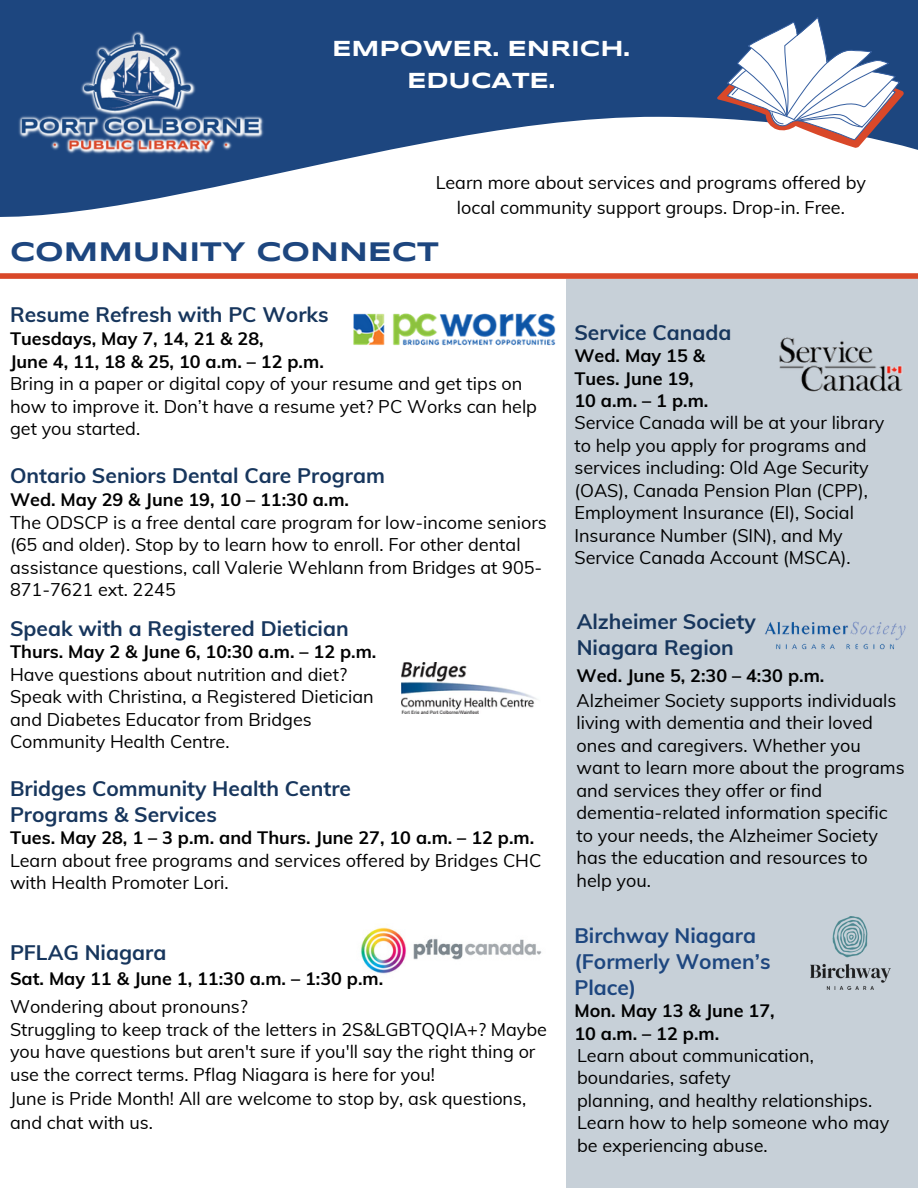
<style>
.page{position:relative;width:918px;height:1188px;background:#fff}
.page>*{position:absolute;margin:0;border:0;box-sizing:border-box;transform-origin:0 0}
.t1{font:700 27.75px "Syncopate";color:#1d467f}
.t2{font:700 22.5px/31.5px "Syncopate";color:#fff;text-align:center}
.t3{font:700 21px/25.8px "Muli";color:#17365d}
.t4{font:700 21px/25.8px "Muli";color:#1d467f}
.t5{font:18px/22.5px "Muli";color:#000}
.t6{font:700 18px/22.5px "Muli";color:#000}
</style>
<div class="page">
<div style="left:566px;top:0;width:352px;height:1188px;background:#c7d0d8"></div>
<svg style="left:0;top:187px;width:918px;height:86px"></svg>
<svg style="left:0;top:0;width:918px;height:187px;background:#5977a1"></svg>
<svg style="left:717px;top:17px;width:187px;height:131px;background:#a7aec2"></svg>
<img style="left:17px;top:29px;width:248px;height:126px">
<div style="left:0;top:273px;width:918px;height:6px;background:#d94829"></div>
<img style="left:354px;top:313px;width:201px;height:33px">
<img style="left:401px;top:663px;width:136px;height:50px">
<img style="left:779px;top:337px;width:124px;height:55px">
<img style="left:811px;top:916px;width:79px;height:73px">
<img style="left:361px;top:927px;width:181px;height:47px">
<img style="left:765px;top:621px;width:141px;height:29px">
<p class="t2" style="left:332px;top:34px;width:299px">EMPOWER. ENRICH.<br>EDUCATE.</p>
<p class="t5" style="left:436px;top:171px;width:432px">Learn more about services and programs offered by</p>
<h3 class="t5" style="left:457px;top:196px;width:390px">local community support groups. Drop-in. Free.</h3>
<p class="t1" style="left:10px;top:240px;width:430px">COMMUNITY CONNECT</p>
<p class="t3" style="left:10px;top:301px;width:320px">Resume Refresh with PC Works</p>
<p class="t6" style="left:10px;top:327px;width:255px">Tuesdays, May 7, 14, 21 &amp; 28,</p>
<h2 class="t6" style="left:10px;top:350px;width:315px">June 4, 11, 18 &amp; 25, 10 a.m. – 12 p.m.</h2>
<p class="t5" style="left:10px;top:372px;width:529px">Bring in a paper or digital copy of your resume and get tips on how to improve it. Don’t have a resume yet? PC Works can help get you started.</p>
<h3 class="t3" style="left:10px;top:463px;width:377px">Ontario Seniors Dental Care Program</h3>
<p class="t6" style="left:10px;top:488px;width:341px">Wed. May 29 &amp; June 19, 10 – 11:30 a.m.</p>
<p class="t5" style="left:10px;top:511px;width:538px">The ODSCP is a free dental care program for low-income seniors (65 and older). Stop by to learn how to enroll. For other dental assistance questions, call Valerie Wehlann from Bridges at 905- 871-7621 ext. 2245</p>
<p class="t3" style="left:10px;top:615px;width:340px">Speak with a Registered Dietician</p>
<p class="t6" style="left:10px;top:640px;width:368px">Thurs. May 2 &amp; June 6, 10:30 a.m. – 12 p.m.</p>
<p class="t5" style="left:10px;top:663px;width:365px">Have questions about nutrition and diet?<br>Speak with Christina, a Registered Dietician and Diabetes Educator from Bridges Community Health Centre.</p>
<p class="t3" style="left:10px;top:775px;width:343px">Bridges Community Health Centre<br>Programs &amp; Services</p>
<h3 class="t6" style="left:10px;top:826px;width:526px">Tues. May 28, 1 – 3 p.m. and Thurs. June 27, 10 a.m. – 12 p.m.</h3>
<p class="t5" style="left:10px;top:849px;width:533px">Learn about free programs and services offered by Bridges CHC with Health Promoter Lori.</p>
<p class="t3" style="left:10px;top:939px;width:158px">PFLAG Niagara</p>
<p class="t6" style="left:10px;top:967px;width:375px">Sat. May 11 &amp; June 1, 11:30 a.m. – 1:30 p.m.</p>
<p class="t5" style="left:10px;top:995px;width:239px">Wondering about pronouns?</p>
<p class="t5" style="left:10px;top:1018px;width:539px">Struggling to keep track of the letters in 2S&amp;LGBTQQIA+? Maybe you have questions but aren't sure if you'll say the right thing or use the correct terms. Pflag Niagara is here for you!</p>
<p class="t5" style="left:10px;top:1085px;width:518px;line-height:24.8px">June is Pride Month! All are welcome to stop by, ask questions, and chat with us.</p>
<h3 class="t3" style="left:574px;top:319px;width:158px">Service Canada</h3>
<h4 class="t6" style="left:574px;top:344px;width:135px">Wed. May 15 &amp;<br>Tues. June 19,<br>10 a.m. – 1 p.m.</h4>
<p class="t5" style="left:574px;top:411px;width:311px">Service Canada will be at your library to help you apply for programs and services including: Old Age Security (OAS), Canada Pension Plan (CPP), Employment Insurance (EI), Social Insurance Number (SIN), and My Service Canada Account (MSCA).</p>
<h4 class="t3" style="left:577px;top:609px;width:181px">Alzheimer Society<br>Niagara Region</h4>
<p class="t6" style="left:577px;top:664px;width:249px">Wed. June 5, 2:30 – 4:30 p.m.</p>
<p class="t5" style="left:577px;top:689px;width:330px">Alzheimer Society supports individuals living with dementia and their loved ones and caregivers. Whether you want to learn more about the programs and services they offer or find dementia-related information specific to your needs, the Alzheimer Society has the education and resources to help you.</p>
<h3 class="t4" style="left:574px;top:922px;width:198px">Birchway Niagara (Formerly Women’s<br>Place)</h3>
<p class="t6" style="left:574px;top:999px;width:202px">Mon. May 13 &amp; June 17,<br>10 a.m. – 12 p.m.</p>
<h4 class="t5" style="left:577px;top:1044px;width:238px">Learn about communication, boundaries, safety</h4>
<p class="t5" style="left:577px;top:1089px;width:314px">planning, and healthy relationships.<br>Learn how to help someone who may be experiencing abuse.</p>
</div>
